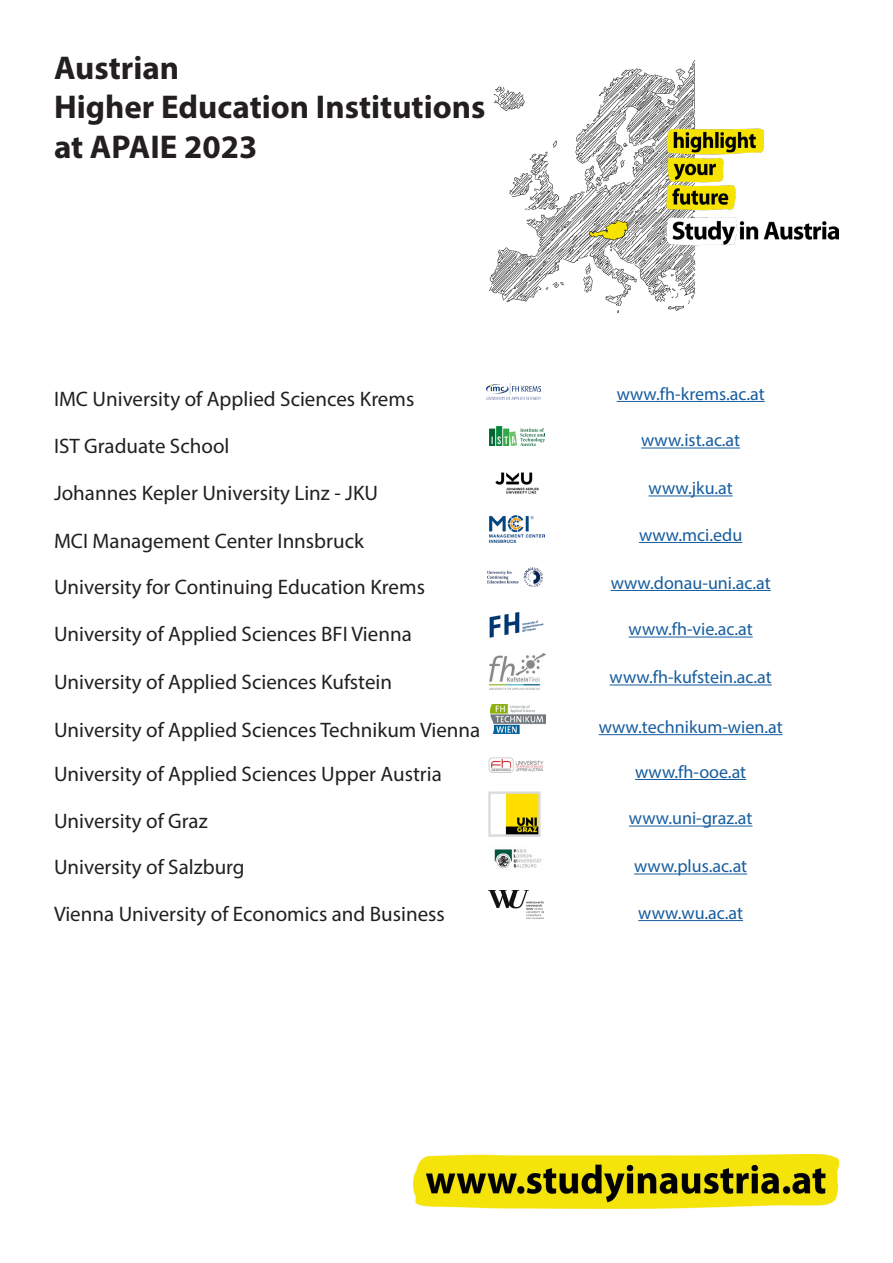
<style>
.page{position:relative;width:893px;height:1263px;background:#fff}
.page>*{position:absolute;margin:0;border:0;box-sizing:border-box;transform-origin:0 0}
.t1{font:700 33px/39.6px "Myriad Pro";color:#231f20}
.t2{font:21px "Myriad Pro";color:#231f20}
.t3{font:18px "Myriad Pro";color:#175d9e}
</style>
<div class="page">
<img style="left:414px;top:1155px;width:425px;height:54px">
<img style="left:489px;top:61px;width:350px;height:251px">
<img style="left:489px;top:516px;width:55px;height:27px">
<img style="left:495px;top:472px;width:44px;height:22px">
<img style="left:489px;top:426px;width:55px;height:20px">
<img style="left:489px;top:612px;width:55px;height:26px">
<hr style="left:609px;top:684px;width:163px;height:1px;background:#175d9e">
<hr style="left:638px;top:920px;width:105px;height:1px;background:#175d9e">
<hr style="left:634px;top:873px;width:113px;height:1px;background:#175d9e">
<hr style="left:629px;top:826px;width:123px;height:1px;background:#175d9e">
<hr style="left:635px;top:779px;width:111px;height:1px;background:#175d9e">
<hr style="left:617px;top:401px;width:148px;height:1px;background:#175d9e">
<hr style="left:629px;top:637px;width:124px;height:1px;background:#175d9e">
<hr style="left:611px;top:590px;width:160px;height:1px;background:#175d9e">
<hr style="left:639px;top:542px;width:103px;height:1px;background:#175d9e">
<hr style="left:641px;top:448px;width:99px;height:1px;background:#175d9e">
<hr style="left:649px;top:495px;width:84px;height:1px;background:#175d9e">
<img style="left:487px;top:567px;width:55px;height:19px">
<img style="left:490px;top:654px;width:55px;height:35px">
<img style="left:490px;top:705px;width:55px;height:28px">
<hr style="left:599px;top:734px;width:184px;height:1px;background:#175d9e">
<img style="left:488px;top:757px;width:55px;height:16px">
<img style="left:488px;top:791px;width:53px;height:46px">
<img style="left:494px;top:849px;width:48px;height:20px">
<img style="left:489px;top:890px;width:55px;height:29px">
<img style="left:486px;top:384px;width:54px;height:15px">
<p class="t1" style="left:54px;top:47px;width:433px">Austrian<br>Higher Education Institutions</p>
<p class="t1" style="left:54px;top:126px;width:205px">at APAIE 2023</p>
<p class="t2" style="left:54px;top:385px;width:362px">IMC University of Applied Sciences Krems</p>
<p class="t3" style="left:617px;top:382px;width:149px">www.fh-krems.ac.at</p>
<p class="t2" style="left:54px;top:433px;width:177px">IST Graduate School</p>
<p class="t2" style="left:54px;top:480px;width:326px">Johannes Kepler University Linz - JKU</p>
<p class="t3" style="left:641px;top:429px;width:101px">www.ist.ac.at</p>
<p class="t3" style="left:649px;top:477px;width:86px">www.jku.at</p>
<p class="t2" style="left:54px;top:528px;width:311px">MCI Management Center Innsbruck</p>
<p class="t3" style="left:639px;top:524px;width:105px">www.mci.edu</p>
<p class="t2" style="left:54px;top:574px;width:372px">University for Continuing Education Krems</p>
<p class="t3" style="left:611px;top:571px;width:162px">www.donau-uni.ac.at</p>
<p class="t2" style="left:54px;top:620px;width:359px">University of Applied Sciences BFI Vienna</p>
<p class="t3" style="left:629px;top:618px;width:126px">www.fh-vie.ac.at</p>
<p class="t2" style="left:54px;top:669px;width:340px">University of Applied Sciences Kufstein</p>
<p class="t3" style="left:609px;top:666px;width:164px">www.fh-kufstein.ac.at</p>
<p class="t2" style="left:54px;top:717px;width:428px">University of Applied Sciences Technikum Vienna</p>
<p class="t3" style="left:599px;top:716px;width:185px">www.technikum-wien.at</p>
<p class="t2" style="left:54px;top:761px;width:389px">University of Applied Sciences Upper Austria</p>
<p class="t3" style="left:635px;top:760px;width:113px">www.fh-ooe.at</p>
<p class="t2" style="left:54px;top:808px;width:155px">University of Graz</p>
<p class="t3" style="left:629px;top:807px;width:125px">www.uni-graz.at</p>
<p class="t2" style="left:54px;top:854px;width:192px">University of Salzburg</p>
<p class="t3" style="left:634px;top:855px;width:115px">www.plus.ac.at</p>
<p class="t2" style="left:54px;top:901px;width:392px">Vienna University of Economics and Business</p>
<p class="t3" style="left:638px;top:902px;width:106px">www.wu.ac.at</p>
</div>
